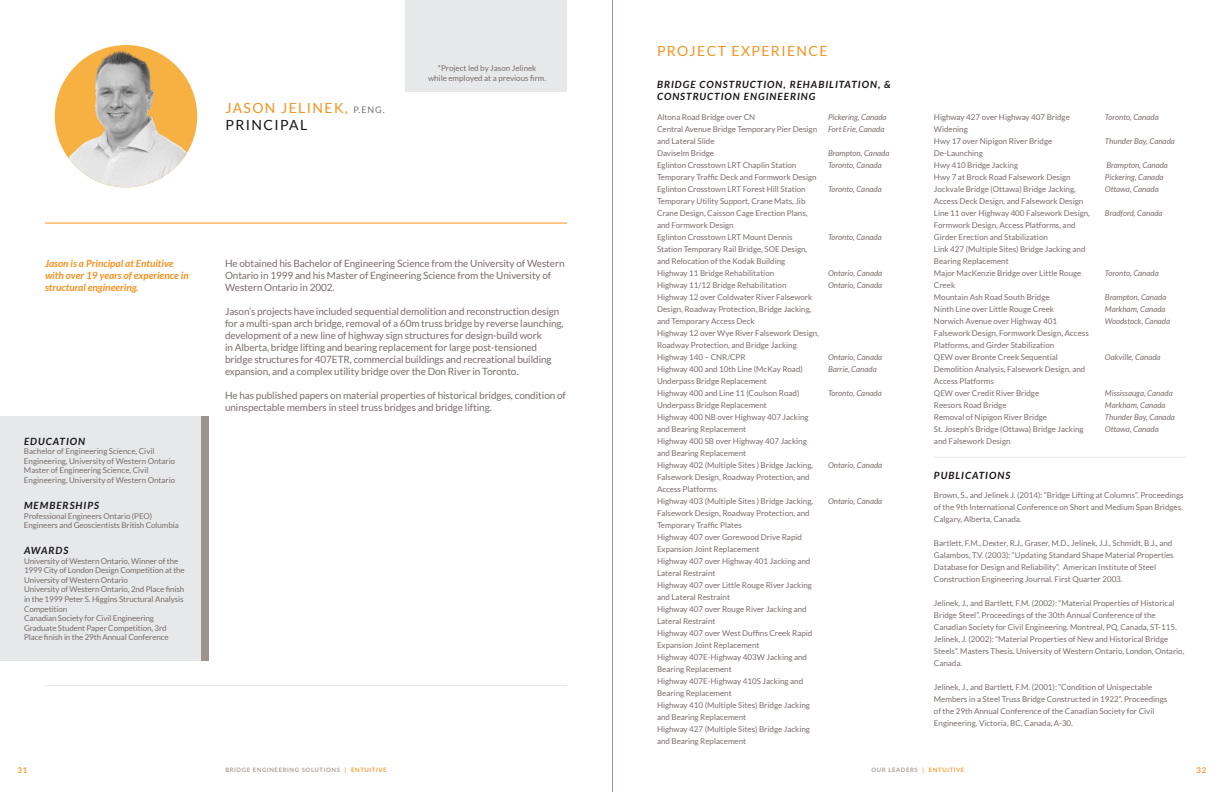
<style>
.page{position:relative;width:1224px;height:792px;background:#fff}
.page>*{position:absolute;margin:0;border:0;box-sizing:border-box;transform-origin:0 0}
.t1{font:14px/16.8px "Lato";letter-spacing:.1em;color:#f6911e}
.t2{font:10px/12px "Lato";letter-spacing:-.01em;color:#796e6c}
.t3{font:italic 700 10px/12px "Lato";letter-spacing:.1em;color:#191417}
.t4{font:italic 700 10px/12px "Lato";color:#f6911e}
.t5{font:8px/12px "Lato";color:#796e6c}
.t6{font:italic 8px/12px "Lato";color:#796e6c}
.t7{font:600 8px "Lato";color:#f6911e}
.t8{font:600 6px "Lato";letter-spacing:.1em;color:#9e938e}
.s1{font-size:9px;color:#796e6c}
.s2{color:#191417}
.s3{color:#f6911e}
</style>
<div class="page">
<img style="left:55px;top:45px;width:142px;height:142px;border-radius:71px">
<div style="left:405px;top:0;width:162px;height:92px;background:#e6e8e9"></div>
<hr style="left:45px;top:223px;width:522px;height:1px;background:#f6911e">
<div style="left:200px;top:416px;width:8px;height:245px;background:#9e938e"></div>
<div style="left:0;top:416px;width:200px;height:245px;background:#e6e8e9"></div>
<hr style="left:934px;top:457px;width:252px;height:1px;background:#e6e8e9">
<hr style="left:45px;top:685px;width:522px;height:1px;background:#e6e8e9">
<hr style="left:612px;top:0;width:1px;height:792px;background:#9e938e">
<h1 class="t1" style="left:225px;top:100px;width:161px">JASON JELINEK, <span class="s1">P.ENG.<br></span><span class="s2">PRINCIPAL</span></h1>
<p class="t5" style="left:428px;top:64px;width:120px;line-height:9.6px;text-align:center">*Project led by Jason Jelinek while employed at a previous firm.</p>
<p class="t4" style="left:45px;top:257px;width:145px">Jason is a Principal at Entuitive with over 19 years of experience in structural engineering.</p>
<p class="t2" style="left:225px;top:257px;width:341px">He obtained his Bachelor of Engineering Science from the University of Western<br>Ontario in 1999 and his Master of Engineering Science from the University of<br>Western Ontario in 2002.</p>
<p class="t2" style="left:225px;top:305px;width:340px">Jason’s projects have included sequential demolition and reconstruction design for a multi-span arch bridge, removal of a 60m truss bridge by reverse launching, development of a new line of highway sign structures for design-build work<br>in Alberta, bridge lifting and bearing replacement for large post-tensioned bridge structures for 407ETR, commercial buildings and recreational building expansion, and a complex utility bridge over the Don River in Toronto.</p>
<p class="t2" style="left:225px;top:389px;width:342px">He has published papers on material properties of historical bridges, condition of uninspectable members in steel truss bridges and bridge lifting.</p>
<p class="t3" style="left:24px;top:435px;width:63px">EDUCATION</p>
<p class="t5" style="left:24px;top:446px;width:153px;line-height:9.6px">Bachelor of Engineering Science, Civil Engineering, University of Western Ontario Master of Engineering Science, Civil Engineering, University of Western Ontario</p>
<p class="t3" style="left:24px;top:499px;width:77px">MEMBERSHIPS</p>
<p class="t5" style="left:24px;top:511px;width:156px;line-height:9.6px">Professional Engineers Ontario (PEO)<br>Engineers and Geoscientists British Columbia</p>
<p class="t3" style="left:24px;top:545px;width:46px">AWARDS</p>
<p class="t5" style="left:24px;top:556px;width:162px;line-height:9.6px">University of Western Ontario, Winner of the 1999 City of London Design Competition at the University of Western Ontario<br>University of Western Ontario, 2nd Place finish in the 1999 Peter S. Higgins Structural Analysis Competition<br>Canadian Society for Civil Engineering Graduate Student Paper Competition, 3rd Place finish in the 29th Annual Conference</p>
<h1 class="t1" style="left:657px;top:43px;width:172px">PROJECT EXPERIENCE</h1>
<p class="t3" style="left:657px;top:79px;width:235px">BRIDGE CONSTRUCTION, REHABILITATION, &amp;<br>CONSTRUCTION ENGINEERING</p>
<p class="t5" style="left:657px;top:111px;width:164px">Altona Road Bridge over CN<br>Central Avenue Bridge Temporary Pier Design and Lateral Slide<br>Daviselm Bridge<br>Eglinton Crosstown LRT Chaplin Station Temporary Traffic Deck and Formwork Design Eglinton Crosstown LRT Forest Hill Station Temporary Utility Support, Crane Mats, Jib Crane Design, Caisson Cage Erection Plans, and Formwork Design<br>Eglinton Crosstown LRT Mount Dennis Station Temporary Rail Bridge, SOE Design, and Relocation of the Kodak Building<br>Highway 11 Bridge Rehabilitation<br>Highway 11/12 Bridge Rehabilitation Highway 12 over Coldwater River Falsework Design, Roadway Protection, Bridge Jacking, and Temporary Access Deck<br>Highway 12 over Wye River Falsework Design, Roadway Protection, and Bridge Jacking Highway 140 – CNR/CPR<br>Highway 400 and 10th Line (McKay Road)<br>Underpass Bridge Replacement<br>Highway 400 and Line 11 (Coulson Road)<br>Underpass Bridge Replacement<br>Highway 400 NB over Highway 407 Jacking and Bearing Replacement<br>Highway 400 SB over Highway 407 Jacking and Bearing Replacement<br>Highway 402 (Multiple Sites ) Bridge Jacking, Falsework Design, Roadway Protection, and Access Platforms<br>Highway 403 (Multiple Sites ) Bridge Jacking, Falsework Design, Roadway Protection, and Temporary Traffic Plates<br>Highway 407 over Gorewood Drive Rapid Expansion Joint Replacement<br>Highway 407 over Highway 401 Jacking and Lateral Restraint<br>Highway 407 over Little Rouge River Jacking and Lateral Restraint<br>Highway 407 over Rouge River Jacking and Lateral Restraint<br>Highway 407 over West Duffins Creek Rapid Expansion Joint Replacement<br>Highway 407E-Highway 403W Jacking and Bearing Replacement<br>Highway 407E-Highway 410S Jacking and Bearing Replacement<br>Highway 410 (Multiple Sites) Bridge Jacking and Bearing Replacement<br>Highway 427 (Multiple Sites) Bridge Jacking and Bearing Replacement</p>
<p class="t6" style="left:828px;top:111px;width:60px">Pickering, Canada<br>Fort Erie, Canada</p>
<p class="t6" style="left:828px;top:147px;width:63px">Brampton, Canada<br>Toronto, Canada</p>
<p class="t6" style="left:828px;top:183px;width:55px">Toronto, Canada</p>
<p class="t6" style="left:828px;top:231px;width:55px">Toronto, Canada</p>
<p class="t6" style="left:828px;top:267px;width:56px">Ontario, Canada<br>Ontario, Canada</p>
<p class="t6" style="left:828px;top:351px;width:56px">Ontario, Canada<br>Barrie, Canada</p>
<p class="t6" style="left:828px;top:387px;width:55px">Toronto, Canada</p>
<p class="t6" style="left:828px;top:459px;width:56px">Ontario, Canada</p>
<p class="t6" style="left:828px;top:495px;width:56px">Ontario, Canada</p>
<p class="t5" style="left:934px;top:111px;width:157px">Highway 427 over Highway 407 Bridge<br>Widening<br>Hwy 17 over Nipigon River Bridge<br>De-Launching<br>Hwy 410 Bridge Jacking<br>Hwy 7 at Brock Road Falsework Design<br>Jockvale Bridge (Ottawa) Bridge Jacking,<br>Access Deck Design, and Falsework Design<br>Line 11 over Highway 400 Falsework Design,<br>Formwork Design, Access Platforms, and<br>Girder Erection and Stabilization<br>Link 427 (Multiple Sites) Bridge Jacking and<br>Bearing Replacement<br>Major MacKenzie Bridge over Little Rouge<br>Creek<br>Mountain Ash Road South Bridge<br>Ninth Line over Little Rouge Creek<br>Norwich Avenue over Highway 401<br>Falsework Design, Formwork Design, Access<br>Platforms, and Girder Stabilization<br>QEW over Bronte Creek Sequential<br>Demolition Analysis, Falsework Design, and<br>Access Platforms<br>QEW over Credit River Bridge<br>Reesors Road Bridge<br>Removal of Nipigon River Bridge<br>St. Joseph’s Bridge (Ottawa) Bridge Jacking and Falsework Design</p>
<p class="t6" style="left:1105px;top:111px;width:55px">Toronto, Canada</p>
<p class="t6" style="left:1105px;top:135px;width:71px">Thunder Bay, Canada</p>
<p class="t6" style="left:1105px;top:159px;width:65px">Brampton, Canada<br>Pickering, Canada<br>Ottawa, Canada</p>
<p class="t6" style="left:1105px;top:207px;width:59px">Bradford, Canada</p>
<p class="t6" style="left:1105px;top:267px;width:55px">Toronto, Canada</p>
<p class="t6" style="left:1105px;top:291px;width:67px">Brampton, Canada<br>Markham, Canada<br>Woodstock, Canada</p>
<p class="t6" style="left:1105px;top:351px;width:57px">Oakville, Canada</p>
<p class="t6" style="left:1105px;top:387px;width:71px">Mississauga, Canada<br>Markham, Canada<br>Thunder Bay, Canada<br>Ottawa, Canada</p>
<p class="t3" style="left:934px;top:469px;width:78px">PUBLICATIONS</p>
<p class="t5" style="left:934px;top:489px;width:251px;text-align:justify">Brown, S., and Jelinek J. (2014): “Bridge Lifting at Columns”. Proceedings of the 9th International Conference on Short and Medium Span Bridges.<br>Calgary, Alberta, Canada.</p>
<p class="t5" style="left:934px;top:537px;width:241px">Bartlett, F.M., Dexter, R.J., Graser, M.D., Jelinek, J.J., Schmidt, B.J., and Galambos, T.V. (2003): “Updating Standard Shape Material Properties Database for Design and Reliability”. American Institute of Steel Construction Engineering Journal. First Quarter 2003.</p>
<p class="t5" style="left:934px;top:597px;width:252px">Jelinek, J., and Bartlett, F.M. (2002): “Material Properties of Historical Bridge Steel”. Proceedings of the 30th Annual Conference of the Canadian Society for Civil Engineering. Montreal, PQ, Canada, ST-115.<br>Jelinek, J. (2002): “Material Properties of New and Historical Bridge Steels”. Masters Thesis. University of Western Ontario, London, Ontario, Canada.</p>
<p class="t5" style="left:934px;top:681px;width:235px">Jelinek, J., and Bartlett, F.M. (2001): “Condition of Unispectable Members in a Steel Truss Bridge Constructed in 1922”. Proceedings of the 29th Annual Conference of the Canadian Society for Civil Engineering. Victoria, BC, Canada, A-30.</p>
<p class="t7" style="left:17px;top:764px;width:12px">31</p>
<p class="t8" style="left:225px;top:765px;width:163px">BRIDGE ENGINEERING SOLUTIONS <span class="s3">| ENTUITIVE</span></p>
<p class="t8" style="left:872px;top:765px;width:94px">OUR LEADERS <span class="s3">| ENTUITIVE</span></p>
<p class="t7" style="left:1196px;top:764px;width:12px">32</p>
</div>
